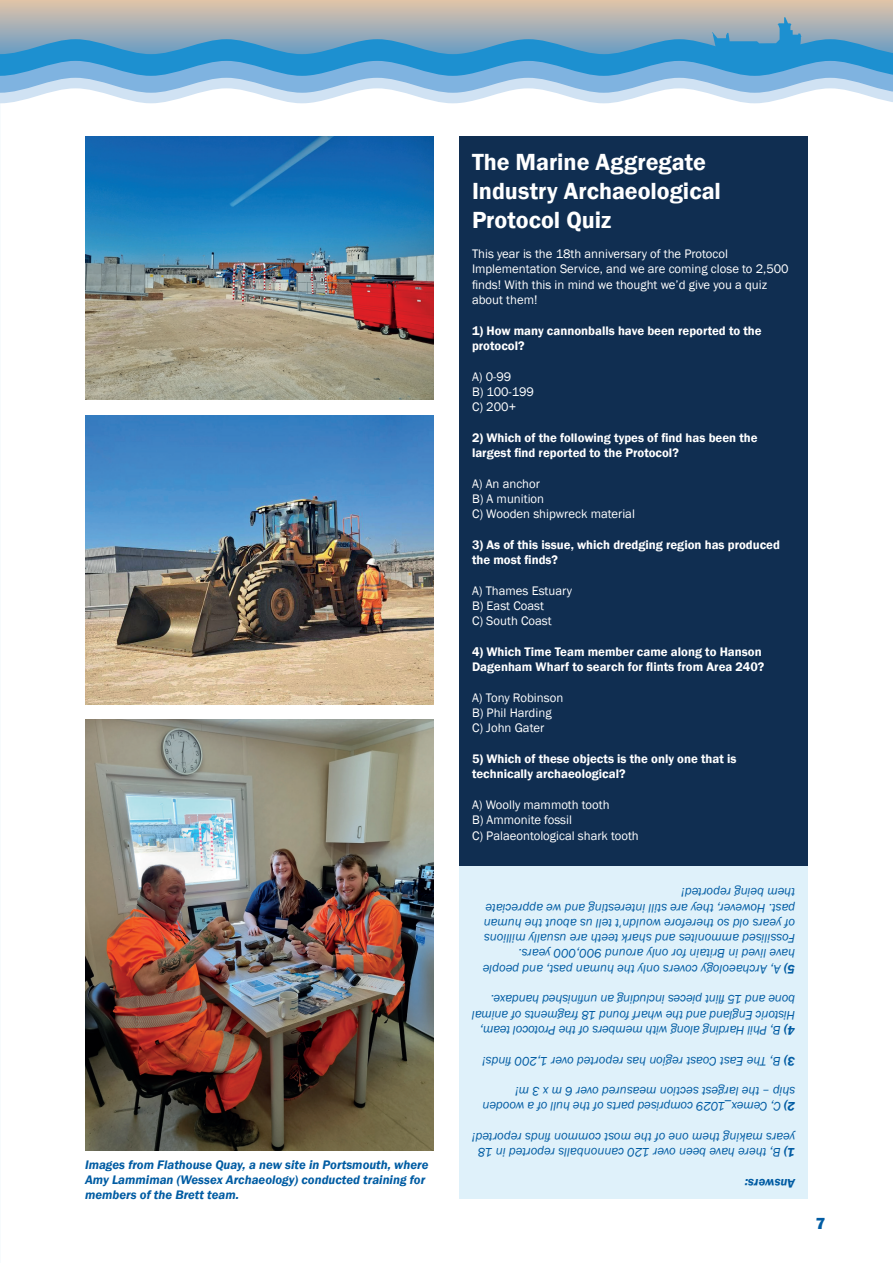
<style>
.page{position:relative;width:893px;height:1263px;background:#fff}
.page>*{position:absolute;margin:0;border:0;box-sizing:border-box;transform-origin:0 0}
.t1{font:600 24px/28.8px "Franklin Gothic";color:#fff}
.t2{font:800 16.5px "Franklin Gothic";color:#015ca3}
.t3{font:italic 12.75px/15.3px "Franklin Gothic";color:#015ca3}
.t4{font:12.75px/15.3px "Franklin Gothic";color:#fff}
.t5{font:600 12.75px/15.3px "Franklin Gothic";color:#fff}
.t6{font:italic 600 12.75px/15.3px "Franklin Gothic";color:#015ca3}
.s1{font-weight:600}
</style>
<div class="page">
<div style="left:459px;top:855px;width:349px;height:344px;background:#dff1fa"></div>
<div style="left:459px;top:136px;width:349px;height:729px;background:#102e51"></div>
<img style="left:85px;top:136px;width:349px;height:264px">
<img style="left:85px;top:415px;width:349px;height:289px">
<img style="left:85px;top:720px;width:349px;height:430px">
<svg style="left:0;top:0;width:893px;height:17px;background:#cfbdac"></svg>
<svg style="left:0;top:17px;width:893px;height:86px;background:#82b3d3"></svg>
<p class="t6" style="left:85px;top:1157px;width:345px">Images from Flathouse Quay, a new site in Portsmouth, where<br>Amy Lammiman (Wessex Archaeology) conducted training for members of the Brett team.</p>
<h1 class="t1" style="left:472px;top:148px;width:250px">The Marine Aggregate<br>Industry Archaeological<br>Protocol Quiz</h1>
<p class="t4" style="left:472px;top:246px;width:318px">This year is the 18th anniversary of the Protocol Implementation Service, and we are coming close to 2,500 finds! With this in mind we thought we’d give you a quiz about them!</p>
<p class="t5" style="left:472px;top:323px;width:291px">1) How many cannonballs have been reported to the protocol?</p>
<p class="t4" style="left:472px;top:369px;width:64px">A) 0-99<br>B) 100-199<br>C) 200+</p>
<p class="t5" style="left:472px;top:430px;width:287px">2) Which of the following types of find has been the largest find reported to the Protocol?</p>
<p class="t4" style="left:472px;top:476px;width:164px">A) An anchor<br>B) A munition<br>C) Wooden shipwreck material</p>
<p class="t5" style="left:472px;top:537px;width:309px">3) As of this issue, which dredging region has produced the most finds?</p>
<p class="t4" style="left:472px;top:583px;width:102px">A) Thames Estuary<br>B) East Coast<br>C) South Coast</p>
<p class="t5" style="left:472px;top:644px;width:294px">4) Which Time Team member came along to Hanson<br>Dagenham Wharf to search for flints from Area 240?</p>
<p class="t4" style="left:472px;top:690px;width:93px">A) Tony Robinson<br>B) Phil Harding<br>C) John Gater</p>
<p class="t5" style="left:472px;top:751px;width:266px">5) Which of these objects is the only one that is technically archaeological?</p>
<p class="t4" style="left:472px;top:797px;width:168px">A) Woolly mammoth tooth<br>B) Ammonite fossil<br>C) Palaeontological shark tooth</p>
<p class="t3" style="left:795px;top:976px;width:314px;rotate:-180deg"><span class="s1">5)</span> A, Archaeology covers only the human past, and people have lived in Britain for only around 900,000 years.<br>Fossilised ammonites and shark teeth are usually millions of years old so therefore wouldn’t tell us about the human past. However, they are still interesting and we appreciate them being reported!</p>
<p class="t3" style="left:795px;top:1037px;width:325px;rotate:-180deg"><span class="s1">4)</span> B, Phil Harding along with members of the Protocol team,<br>Historic England and the wharf found 18 fragments of animal bone and 15 flint pieces including an unfinished handaxe.</p>
<p class="t3" style="left:795px;top:1068px;width:314px;rotate:-180deg"><span class="s1">3)</span> B, The East Coast region has reported over 1,200 finds!</p>
<p class="t3" style="left:795px;top:1114px;width:314px;rotate:-180deg"><span class="s1">2)</span> C, Cemex_1029 comprised parts of the hull of a wooden ship – the largest section measured over 6 m x 3 m!</p>
<p class="t3" style="left:795px;top:1160px;width:325px;rotate:-180deg"><span class="s1">1)</span> B, there have been over 120 cannonballs reported in 18 years making them one of the most common finds reported!</p>
<p class="t6" style="left:795px;top:1191px;width:52px;rotate:-180deg">Answers:</p>
<p class="t2" style="left:816px;top:1213px;width:11px">7</p>
</div>
